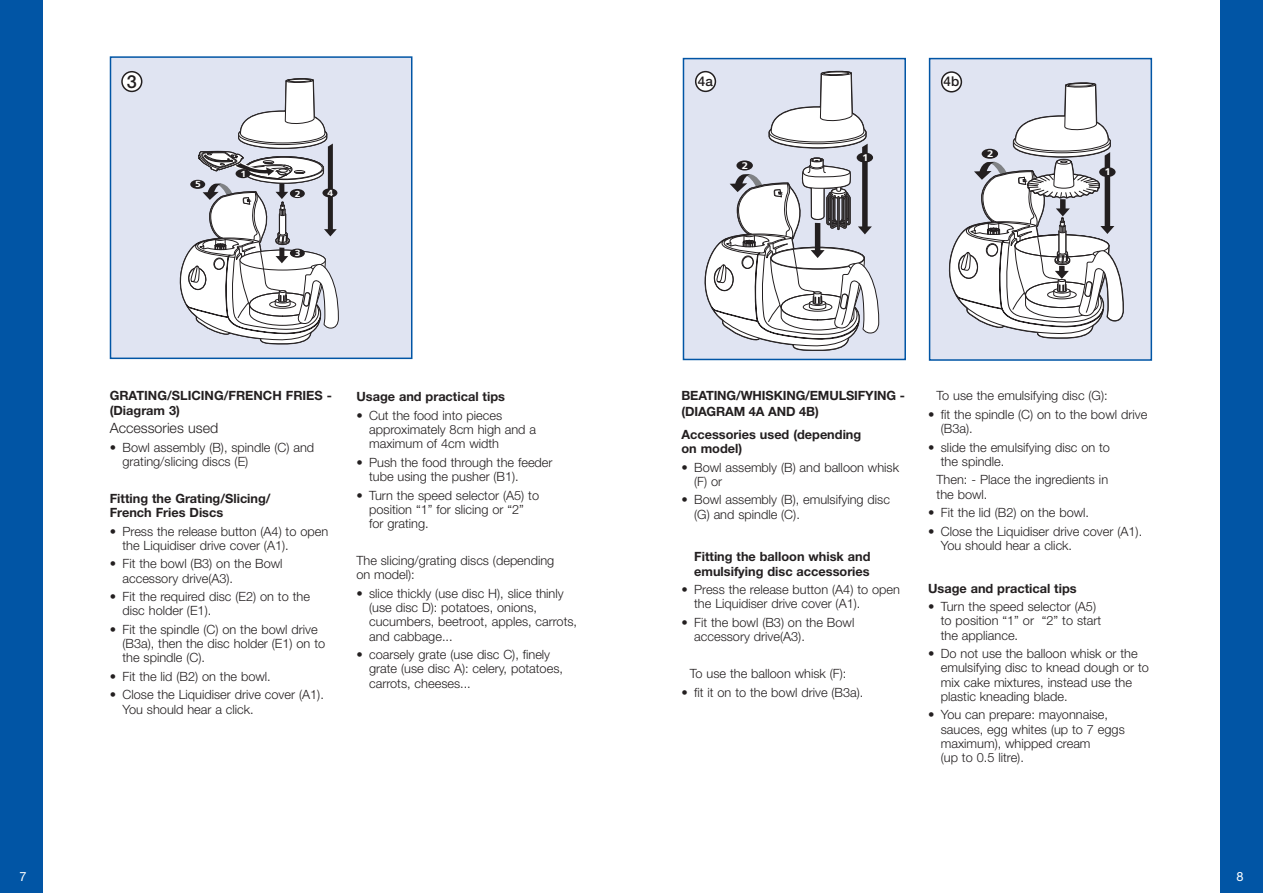
<style>
.page{position:relative;width:1263px;height:893px;background:#fff}
.page>*{position:absolute;margin:0;border:0;box-sizing:border-box;transform-origin:0 0}
.t1{font:500 18px "Helvetica Neue";color:#231f20}
.t2{font:300 14.25px "Helvetica Neue";color:#231f20}
.t3{font:500 13.5px "Helvetica Neue";color:#231f20}
.t4{font:300 12.75px/14.2px "Helvetica Neue";color:#231f20}
.t5{font:700 12.75px/14.2px "Helvetica Neue";color:#231f20}
.t6{font:12.75px "Helvetica Neue";color:#fff}
.t7{font:700 9.6px "Frutiger";color:#fff;scale:1.18 1}
.t8{font:700 8.7px "Frutiger";color:#fff;scale:1.18 1}
</style>
<div class="page">
<div style="left:110px;top:57px;width:302px;height:301px;background:#e0e4f2"></div>
<div style="left:110px;top:56px;width:302px;height:303px;border:2px solid #0155a5"></div>
<svg style="left:121px;top:71px;width:21px;height:21px"></svg>
<svg style="left:179px;top:78px;width:160px;height:267px"></svg>
<div style="left:322px;top:188px;width:15px;height:9px;background:#231f20;border-radius:50%"></div>
<div style="left:236px;top:169px;width:14px;height:9px;background:#231f20;border-radius:50%"></div>
<div style="left:190px;top:180px;width:15px;height:9px;background:#231f20;border-radius:50%"></div>
<div style="left:290px;top:249px;width:15px;height:9px;background:#231f20;border-radius:50%"></div>
<div style="left:290px;top:189px;width:15px;height:9px;background:#231f20;border-radius:50%"></div>
<div style="left:0;top:0;width:43px;height:893px;background:#0155a5"></div>
<div style="left:1220px;top:0;width:43px;height:893px;background:#0155a5"></div>
<div style="left:929px;top:59px;width:222px;height:301px;background:#e0e4f2"></div>
<div style="left:929px;top:58px;width:223px;height:303px;border:2px solid #0155a5"></div>
<div style="left:683px;top:59px;width:222px;height:300px;background:#e0e4f2"></div>
<div style="left:683px;top:58px;width:223px;height:302px;border:2px solid #0155a5"></div>
<svg style="left:695px;top:70px;width:184px;height:281px"></svg>
<svg style="left:941px;top:71px;width:183px;height:268px"></svg>
<h1 class="t1" style="left:127px;top:75px;width:12px">3</h1>
<p class="t8" style="left:195px;top:181px;width:6px">5</p>
<p class="t8" style="left:240px;top:170px;width:6px">1</p>
<p class="t8" style="left:295px;top:190px;width:6px">2</p>
<p class="t8" style="left:295px;top:250px;width:6px">3</p>
<p class="t8" style="left:327px;top:189px;width:6px">4</p>
<p class="t5" style="left:110px;top:390px;width:224px">GRATING/SLICING/FRENCH FRIES - (Diagram 3)</p>
<p class="t2" style="left:110px;top:419px;width:110px">Accessories used</p>
<p class="t4" style="left:122px;top:440px;width:193px;text-indent:-13px">• Bowl assembly (B), spindle (C) and grating/slicing discs (E)</p>
<p class="t5" style="left:110px;top:492px;width:162px">Fitting the Grating/Slicing/<br>French Fries Discs</p>
<p class="t4" style="left:122px;top:524px;width:207px;text-indent:-13px">• Press the release button (A4) to open the Liquidiser drive cover (A1).</p>
<p class="t4" style="left:122px;top:556px;width:162px;text-indent:-13px">• Fit the bowl (B3) on the Bowl accessory drive(A3).</p>
<p class="t4" style="left:122px;top:589px;width:189px;text-indent:-13px">• Fit the required disc (E2) on to the disc holder (E1).</p>
<p class="t4" style="left:122px;top:622px;width:204px;text-indent:-13px">• Fit the spindle (C) on the bowl drive (B3a), then the disc holder (E1) on to the spindle (C).</p>
<p class="t4" style="left:110px;top:669px;width:163px">• Fit the lid (B2) on the bowl.</p>
<p class="t4" style="left:122px;top:687px;width:203px;text-indent:-13px">• Close the Liquidiser drive cover (A1).<br>You should hear a click.</p>
<p class="t5" style="left:356px;top:391px;width:150px">Usage and practical tips</p>
<p class="t4" style="left:369px;top:408px;width:168px;text-indent:-13px">• Cut the food into pieces approximately 8cm high and a maximum of 4cm width</p>
<p class="t4" style="left:369px;top:455px;width:185px;text-indent:-13px">• Push the food through the feeder tube using the pusher (B1).</p>
<p class="t4" style="left:369px;top:488px;width:171px;text-indent:-13px">• Turn the speed selector (A5) to position “1” for slicing or “2” for grating.</p>
<p class="t4" style="left:356px;top:553px;width:199px">The slicing/grating discs (depending on model):</p>
<p class="t4" style="left:369px;top:586px;width:209px;text-indent:-13px">• slice thickly (use disc H), slice thinly (use disc D): potatoes, onions, cucumbers, beetroot, apples, carrots, and cabbage...</p>
<p class="t4" style="left:369px;top:647px;width:195px;text-indent:-13px">• coarsely grate (use disc C), finely grate (use disc A): celery, potatoes, carrots, cheeses...</p>
<p class="t3" style="left:698px;top:76px;width:17px">4a</p>
<p class="t3" style="left:943px;top:76px;width:17px">4b</p>
<p class="t7" style="left:742px;top:162px;width:7px">2</p>
<p class="t7" style="left:862px;top:154px;width:7px">1</p>
<p class="t7" style="left:987px;top:150px;width:7px">2</p>
<p class="t7" style="left:1104px;top:168px;width:7px">1</p>
<p class="t5" style="left:681px;top:389px;width:225px;line-height:15.8px">BEATING/WHISKING/EMULSIFYING - (DIAGRAM 4A AND 4B)</p>
<p class="t5" style="left:681px;top:428px;width:181px">Accessories used (depending on model)</p>
<p class="t4" style="left:694px;top:460px;width:206px;text-indent:-13px">• Bowl assembly (B) and balloon whisk (F) or</p>
<p class="t4" style="left:694px;top:492px;width:197px;text-indent:-13px">• Bowl assembly (B), emulsifying disc (G) and spindle (C).</p>
<p class="t5" style="left:694px;top:551px;width:178px">Fitting the balloon whisk and emulsifying disc accessories</p>
<p class="t4" style="left:694px;top:582px;width:207px;text-indent:-13px">• Press the release button (A4) to open the Liquidiser drive cover (A1).</p>
<p class="t4" style="left:694px;top:615px;width:162px;text-indent:-13px">• Fit the bowl (B3) on the Bowl accessory drive(A3).</p>
<p class="t4" style="left:690px;top:666px;width:158px">To use the balloon whisk (F):</p>
<p class="t4" style="left:681px;top:685px;width:183px">• fit it on to the bowl drive (B3a).</p>
<p class="t4" style="left:936px;top:388px;width:173px">To use the emulsifying disc (G):</p>
<p class="t4" style="left:941px;top:407px;width:208px;text-indent:-13px">• fit the spindle (C) on to the bowl drive (B3a).</p>
<p class="t4" style="left:941px;top:440px;width:171px;text-indent:-13px">• slide the emulsifying disc on to the spindle.</p>
<p class="t4" style="left:936px;top:472px;width:173px">Then: - Place the ingredients in the bowl.</p>
<p class="t4" style="left:928px;top:505px;width:163px">• Fit the lid (B2) on the bowl.</p>
<p class="t4" style="left:941px;top:524px;width:203px;text-indent:-13px">• Close the Liquidiser drive cover (A1).<br>You should hear a click.</p>
<p class="t5" style="left:928px;top:582px;width:150px">Usage and practical tips</p>
<p class="t4" style="left:941px;top:599px;width:162px;text-indent:-13px">• Turn the speed selector (A5) to position “1” or “2” to start the appliance.</p>
<p class="t4" style="left:941px;top:646px;width:210px;text-indent:-13px">• Do not use the balloon whisk or the emulsifying disc to knead dough or to mix cake mixtures, instead use the plastic kneading blade.</p>
<p class="t4" style="left:941px;top:707px;width:185px;text-indent:-13px">• You can prepare: mayonnaise, sauces, egg whites (up to 7 eggs maximum), whipped cream<br>(up to 0.5 litre).</p>
<p class="t6" style="left:19px;top:872px;width:9px">7</p>
<p class="t6" style="left:1236px;top:872px;width:9px">8</p>
</div>
